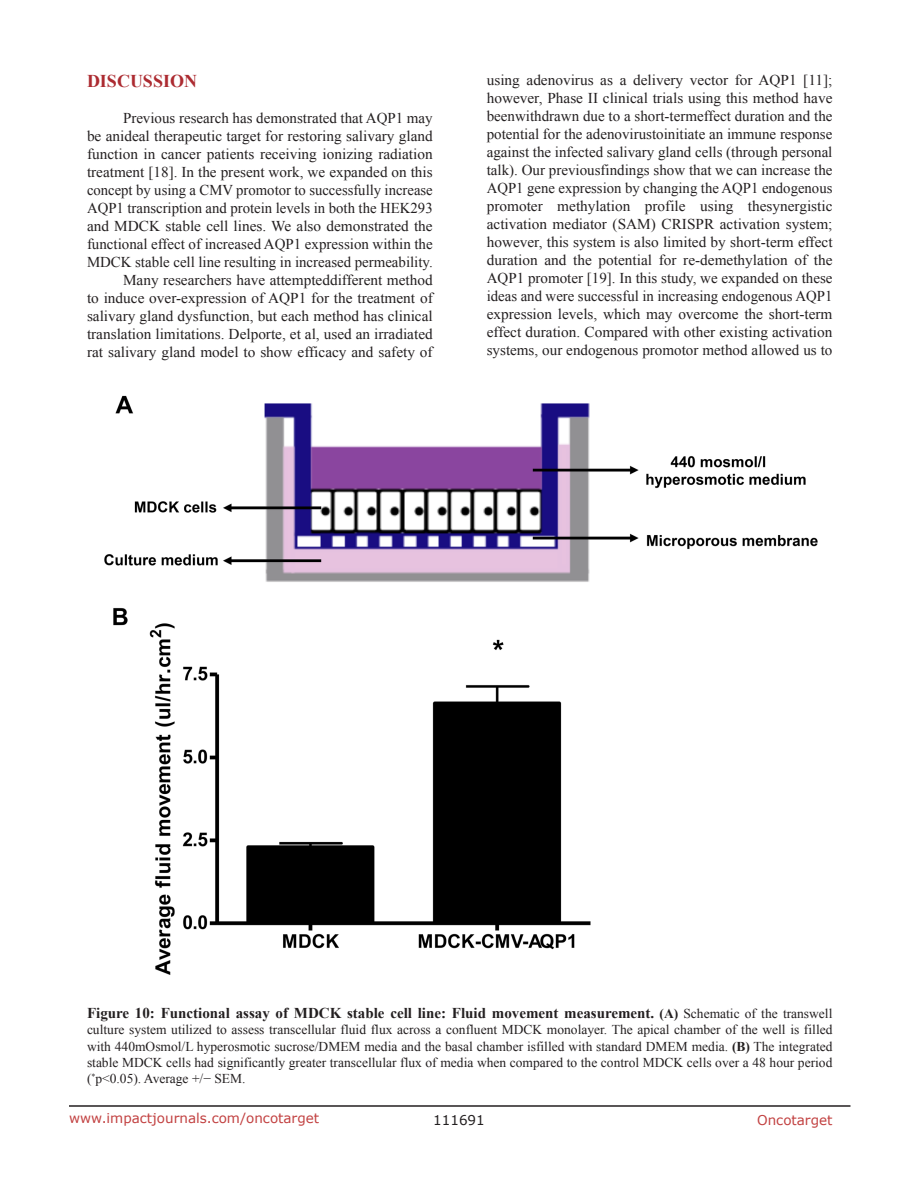
<style>
.page{position:relative;width:918px;height:1188px;background:#fff}
.page>*{position:absolute;margin:0;border:0;box-sizing:border-box;transform-origin:0 0}
.Heading{font:700 18px "Times New Roman";color:#ac2b31}
.BodyText{font:15px/18px "Times New Roman";color:#231f20;text-align:justify}
.figuretext{font:700 15px "Times New Roman";color:#231f20}
.figuretext-2{font:13.5px/16.2px "Times New Roman";color:#231f20;text-align:justify}
.t1{font:13.5px "Verdana";color:#c24141}
.t2{font:13.5px "Verdana";color:#231f20}
.s1{font-size:13.5px}
.s2{font-weight:400;font-size:13.5px}
.s3{font-weight:700}
</style>
<div class="page">
<hr style="left:69px;top:1105px;width:781px;height:2px;background:#231f20">
<img style="left:104px;top:395px;width:714px;height:580px">
<p class="Heading" style="left:87px;top:69px;width:112px">DISCUSSION</p>
<p class="BodyText" style="left:87px;top:109px;width:347px;text-indent:36px">Previous research has demonstrated that AQP1 may be anideal therapeutic target for restoring salivary gland function in cancer patients receiving ionizing radiation treatment [18]. In the present work, we expanded on this concept by using a CMV promotor to successfully increase AQP1 transcription and protein levels in both the HEK293 and MDCK stable cell lines. We also demonstrated the functional effect of increased AQP1 expression within the MDCK stable cell line resulting in increased permeability.</p>
<p class="BodyText" style="left:87px;top:271px;width:347px;text-indent:36px">Many researchers have attempteddifferent method to induce over-expression of AQP1 for the treatment of salivary gland dysfunction, but each method has clinical translation limitations. Delporte, et al, used an irradiated rat salivary gland model to show efficacy and safety of</p>
<p class="BodyText" style="left:487px;top:71px;width:347px">using adenovirus as a delivery vector for AQP1 [11]; however, Phase II clinical trials using this method have beenwithdrawn due to a short-termeffect duration and the potential for the adenovirustoinitiate an immune response against the infected salivary gland cells (through personal talk). Our previousfindings show that we can increase the AQP1 gene expression by changing the AQP1 endogenous promoter methylation profile using thesynergistic activation mediator (SAM) CRISPR activation system; however, this system is also limited by short-term effect duration and the potential for re-demethylation of the AQP1 promoter [19]. In this study, we expanded on these ideas and were successful in increasing endogenous AQP1 expression levels, which may overcome the short-term effect duration. Compared with other existing activation systems, our endogenous promotor method allowed us to</p>
<p class="figuretext" style="left:87px;top:1003px;width:747px">Figure 10: Functional assay of MDCK stable cell line: Fluid movement measurement. <span class="s1">(A)</span> <span class="s2">Schematic of the transwell</span></p>
<p class="figuretext-2" style="left:87px;top:1022px;width:747px">culture system utilized to assess transcellular fluid flux across a confluent MDCK monolayer. The apical chamber of the well is filled with 440mOsmol/L hyperosmotic sucrose/DMEM media and the basal chamber isfilled with standard DMEM media. <span class="s3">(B)</span> The integrated stable MDCK cells had significantly greater transcellular flux of media when compared to the control MDCK cells over a 48 hour period (<sup>*</sup>p&lt;0.05). Average +/− SEM.</p>
<p class="t1" style="left:69px;top:1109px;width:252px">www.impactjournals.com/oncotarget</p>
<p class="t2" style="left:433px;top:1111px;width:53px">111691</p>
<p class="t1" style="left:757px;top:1111px;width:77px">Oncotarget</p>
</div>
